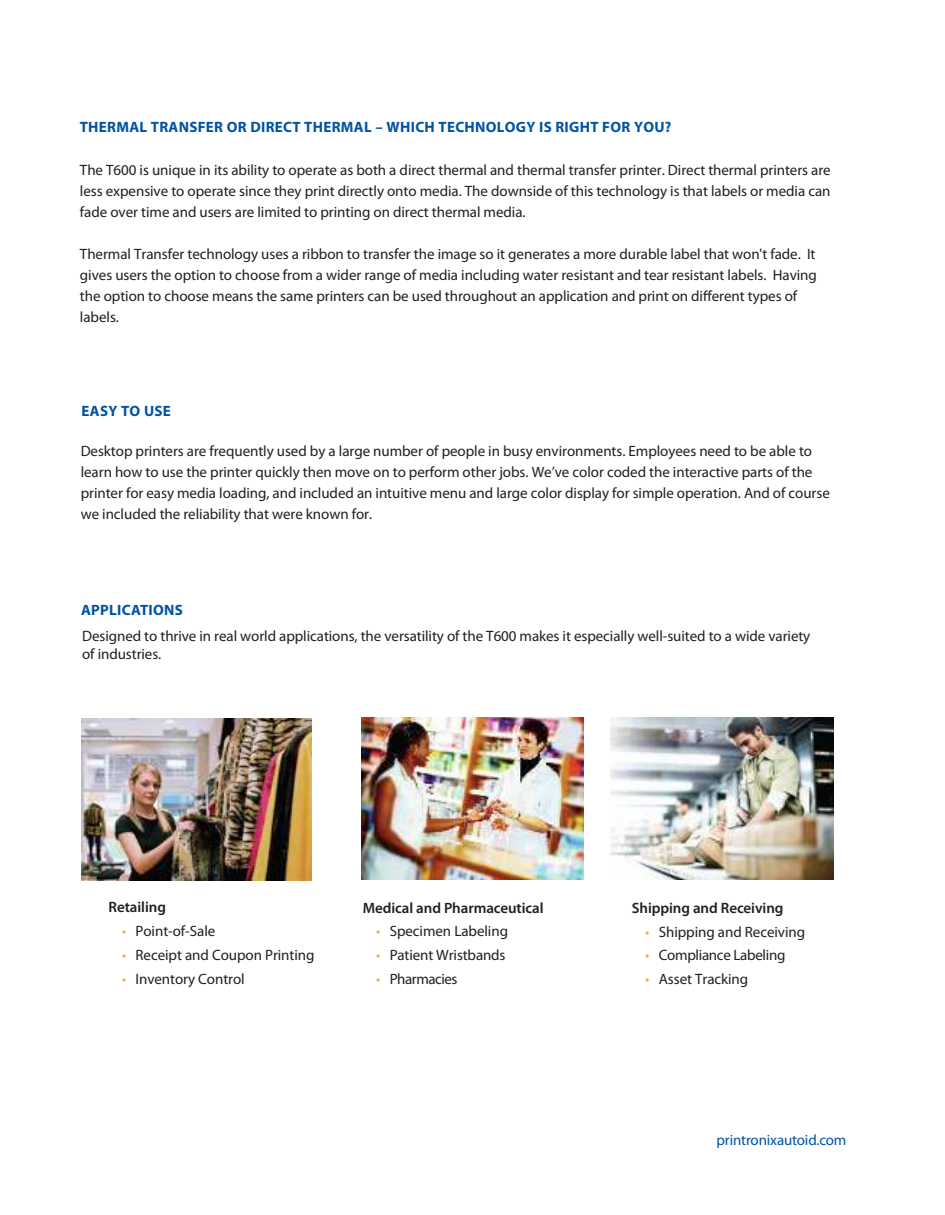
<style>
.page{position:relative;width:945px;height:1215px;background:#fff}
.page>*{position:absolute;margin:0;border:0;box-sizing:border-box;transform-origin:0 0}
.t1{font:15px/21px "Myriad Pro";letter-spacing:-.005em;color:#211f1f}
.t2{font:700 15px "Myriad Pro";letter-spacing:.02em;color:#0053a4}
.t3{font:600 15px "Myriad Pro";letter-spacing:-.005em;color:#211f1f}
.t4{font:15px "Myriad Pro";letter-spacing:-.01em;color:#0053a4}
.t5{font:15px "Myriad Pro";letter-spacing:-.03em;color:#211f1f}
.s1{color:#f3ab48}
</style>
<div class="page">
<img style="left:81px;top:719px;width:230px;height:162px">
<img style="left:611px;top:718px;width:223px;height:162px">
<img style="left:361px;top:718px;width:223px;height:162px">
<p class="t2" style="left:80px;top:121px;width:593px">THERMAL TRANSFER OR DIRECT THERMAL – WHICH TECHNOLOGY IS RIGHT FOR YOU?</p>
<p class="t1" style="left:80px;top:161px;width:752px;text-align:justify">The T600 is unique in its ability to operate as both a direct thermal and thermal transfer printer. Direct thermal printers are less expensive to operate since they print directly onto media. The downside of this technology is that labels or media can fade over time and users are limited to printing on direct thermal media.</p>
<p class="t1" style="left:80px;top:245px;width:738px">Thermal Transfer technology uses a ribbon to transfer the image so it generates a more durable label that won't fade. It gives users the option to choose from a wider range of media including water resistant and tear resistant labels. Having the option to choose means the same printers can be used throughout an application and print on different types of labels.</p>
<p class="t2" style="left:82px;top:406px;width:91px">EASY TO USE</p>
<p class="t1" style="left:81px;top:441px;width:751px">Desktop printers are frequently used by a large number of people in busy environments. Employees need to be able to learn how to use the printer quickly then move on to perform other jobs. We’ve color coded the interactive parts of the printer for easy media loading, and included an intuitive menu and large color display for simple operation. And of course we included the reliability that were known for.</p>
<p class="t2" style="left:81px;top:604px;width:103px">APPLICATIONS</p>
<p class="t1" style="left:82px;top:628px;width:730px;line-height:18px">Designed to thrive in real world applications, the versatility of the T600 makes it especially well-suited to a wide variety of industries.</p>
<p class="t3" style="left:109px;top:902px;width:59px">Retailing</p>
<p class="t1" style="left:122px;top:921px;width:95px;line-height:23.7px"><span class="s1">•</span> Point-of-Sale <span class="s1">•<br>•</span></p>
<p class="t1" style="left:136px;top:944px;width:181px;line-height:23.7px">Receipt and Coupon Printing<br>Inventory Control</p>
<p class="t3" style="left:363px;top:902px;width:182px">Medical and Pharmaceutical</p>
<p class="t1" style="left:376px;top:922px;width:133px"><span class="s1">•</span> Specimen Labeling</p>
<p class="t1" style="left:376px;top:946px;width:131px"><span class="s1">•</span> Patient Wristbands</p>
<p class="t5" style="left:376px;top:973px;width:83px"><span class="s1">•</span> Pharmacies</p>
<p class="t3" style="left:632px;top:902px;width:153px">Shipping and Receiving</p>
<p class="t1" style="left:645px;top:922px;width:161px"><span class="s1">•</span> Shipping and Receiving</p>
<p class="t1" style="left:645px;top:946px;width:142px"><span class="s1">•</span> Compliance Labeling</p>
<p class="t1" style="left:645px;top:970px;width:105px"><span class="s1">•</span> Asset Tracking</p>
<p class="t4" style="left:717px;top:1134px;width:131px">printronixautoid.com</p>
</div>
